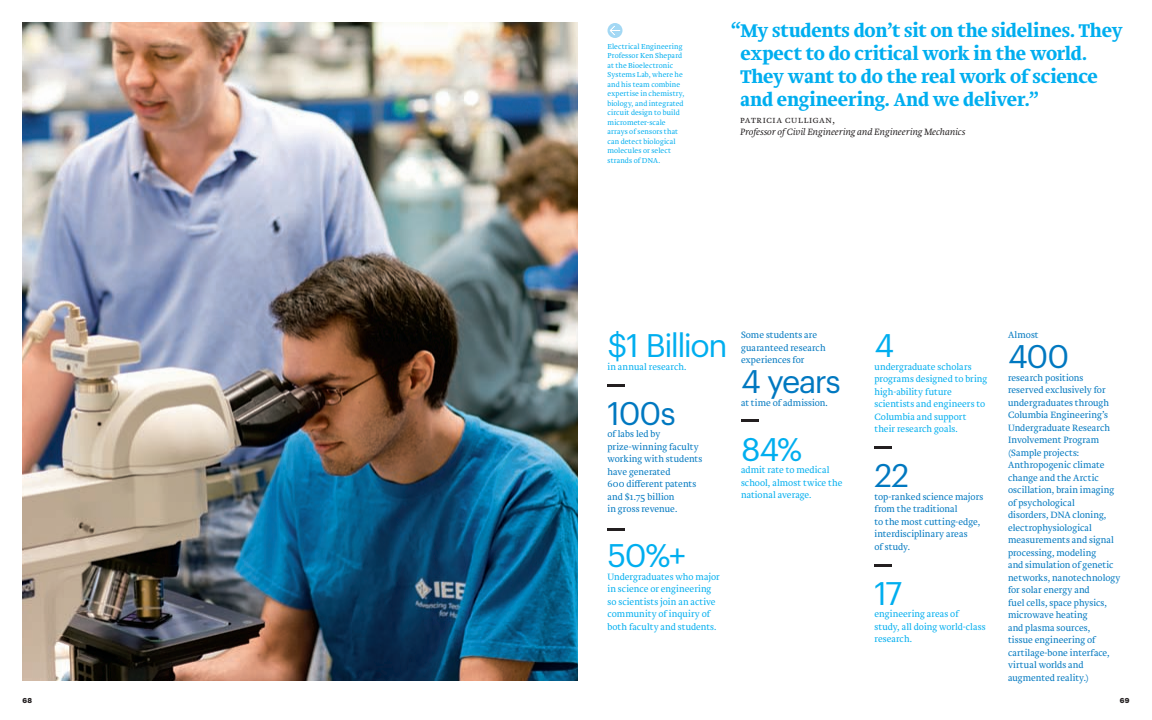
<style>
.page{position:relative;width:1152px;height:720px;background:#fff}
.page>*{position:absolute;margin:0;border:0;box-sizing:border-box;transform-origin:0 0}
.t1{font:32px "Graphik";letter-spacing:-.05em;color:#00aeef}
.t2{font:32px "Graphik";letter-spacing:-.035em;color:#0078c0}
.t3{font:700 19px/23px "Brioni Std";letter-spacing:-.01em;color:#00aeef}
.t4{font:300 9.5px/12.5px "Brioni Std";color:#0078c0}
.t5{font:300 9.5px/12.5px "Brioni Std";color:#00aeef}
.t6{font:italic 300 9.5px "Brioni Std";color:#231f20}
.t7{font:300 9.5px "Brioni Std";letter-spacing:.065em;color:#231f20}
.t8{font:300 7.5px/9.5px "Brioni Std";letter-spacing:.01em;color:#00aeef}
.t9{font:700 7px "Graphik";color:#231f20}
</style>
<div class="page">
<img style="left:22px;top:22px;width:555px;height:659px">
<hr style="left:608px;top:384px;width:18px;height:3px;background:#231f20">
<hr style="left:608px;top:528px;width:18px;height:3px;background:#231f20">
<hr style="left:874px;top:446px;width:18px;height:3px;background:#231f20">
<hr style="left:874px;top:564px;width:18px;height:3px;background:#231f20">
<hr style="left:741px;top:419px;width:18px;height:3px;background:#231f20">
<div style="left:608px;top:23px;width:14px;height:15px;background:#a3d8f4;border-radius:50%"></div>
<svg style="left:610px;top:26px;width:10px;height:9px"></svg>
<p class="t8" style="left:608px;top:42px;width:78px">Electrical Engineering<br>Professor Ken Shepard at the Bioelectronic<br>Systems Lab, where he and his team combine expertise in chemistry, biology, and integrated circuit design to build micrometer-scale arrays of sensors that can detect biological molecules or select strands of DNA.</p>
<h2 class="t3" style="left:740px;top:19px;width:384px;text-indent:-9px">“ My students don’t sit on the sidelines. They expect to do critical work in the world.<br>They want to do the real work of science and engineering. And we deliver.”</h2>
<p class="t7" style="left:740px;top:114px;width:96px">patricia culligan,</p>
<p class="t6" style="left:740px;top:126px;width:227px">Professor of Civil Engineering and Engineering Mechanics</p>
<h1 class="t1" style="left:608px;top:321px;width:122px">$1 Billion</h1>
<p class="t5" style="left:608px;top:360px;width:81px">in annual research.</p>
<h1 class="t2" style="left:608px;top:389px;width:70px">100s</h1>
<p class="t4" style="left:608px;top:428px;width:96px">of labs led by prize-winning faculty working with students have generated<br>600 different patents and $1.75 billion<br>in gross revenue.</p>
<h1 class="t1" style="left:608px;top:531px;width:80px">50%+</h1>
<p class="t5" style="left:608px;top:570px;width:114px">Undergraduates who major in science or engineering so scientists join an active community of inquiry of both faculty and students.</p>
<p class="t4" style="left:741px;top:329px;width:86px">Some students are guaranteed research experiences for</p>
<h1 class="t2" style="left:741px;top:357px;width:101px">4 years</h1>
<p class="t4" style="left:741px;top:396px;width:88px">at time of admission.</p>
<h1 class="t1" style="left:741px;top:425px;width:63px">84%</h1>
<p class="t5" style="left:741px;top:464px;width:103px">admit rate to medical school, almost twice the national average.</p>
<h1 class="t1" style="left:874px;top:321px;width:21px">4</h1>
<p class="t5" style="left:874px;top:360px;width:114px">undergraduate scholars programs designed to bring high-ability future scientists and engineers to<br>Columbia and support their research goals.</p>
<h1 class="t2" style="left:874px;top:451px;width:36px">22</h1>
<p class="t4" style="left:874px;top:490px;width:110px">top-ranked science majors from the traditional<br>to the most cutting-edge, interdisciplinary areas<br>of study.</p>
<h1 class="t1" style="left:874px;top:569px;width:29px">17</h1>
<p class="t5" style="left:874px;top:608px;width:113px">engineering areas of study, all doing world-class research.</p>
<p class="t4" style="left:1008px;top:329px;width:32px">Almost</p>
<h1 class="t2" style="left:1008px;top:332px;width:63px">400</h1>
<p class="t4" style="left:1008px;top:371px;width:114px">research positions reserved exclusively for undergraduates through<br>Columbia Engineering’s<br>Undergraduate Research<br>Involvement Program (Sample projects:<br>Anthropogenic climate change and the Arctic oscillation, brain imaging of psychological<br>disorders, DNA cloning, electrophysiological measurements and signal processing, modeling<br>and simulation of genetic networks, nanotechnology for solar energy and<br>fuel cells, space physics, microwave heating<br>and plasma sources,<br>tissue engineering of cartilage-bone interface, virtual worlds and augmented reality.)</p>
<p class="t9" style="left:22px;top:695px;width:11px">68</p>
<p class="t9" style="left:1120px;top:695px;width:11px">69</p>
</div>
